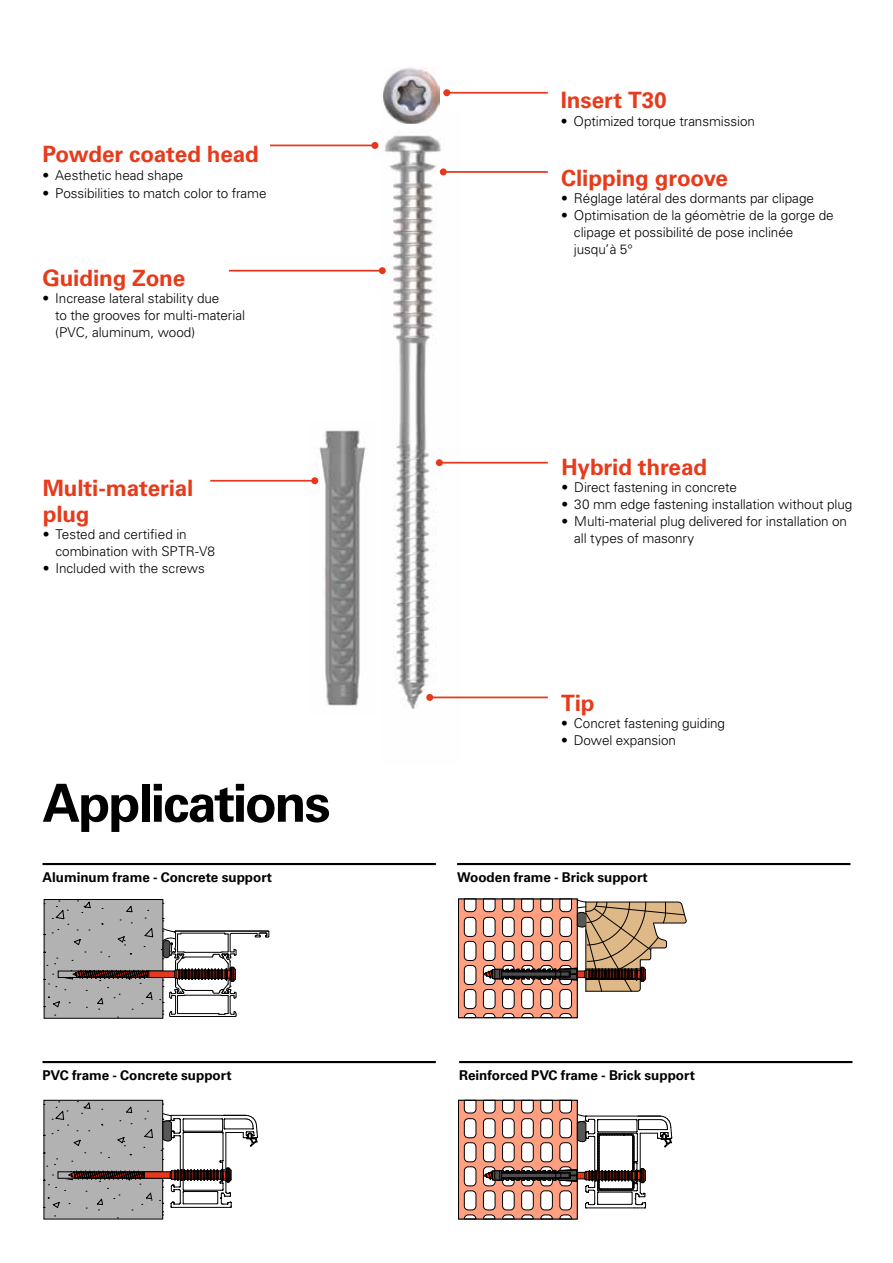
<style>
.page{position:relative;width:893px;height:1263px;background:#fff}
.page>*{position:absolute;margin:0;border:0;box-sizing:border-box;transform-origin:0 0}
.t1{font:700 52.5px "Univers LT Std";letter-spacing:-.04em;color:#000}
.t2{font:700 22.5px/25.5px "Univers LT Std";letter-spacing:-.005em;color:#e73b1c}
.t3{font:300 13.5px/17px "Univers LT Std";letter-spacing:-.005em;color:#000}
.t4{font:700 13.5px "Univers LT Std";letter-spacing:-.005em;color:#000}
</style>
<div class="page">
<img style="left:381px;top:123px;width:79px;height:586px">
<hr style="left:229px;top:270px;width:153px;height:2px;background:#e6381c">
<div style="left:379px;top:267px;width:7px;height:7px;background:#e6381c;border-radius:50%"></div>
<hr style="left:430px;top:696px;width:118px;height:2px;background:#e6381c">
<div style="left:426px;top:694px;width:7px;height:7px;background:#e6381c;border-radius:50%"></div>
<hr style="left:270px;top:145px;width:105px;height:1px;background:#e6381c">
<div style="left:371px;top:142px;width:7px;height:7px;background:#e6381c;border-radius:50%"></div>
<img style="left:384px;top:68px;width:55px;height:55px">
<hr style="left:443px;top:171px;width:105px;height:2px;background:#e6381c">
<div style="left:440px;top:168px;width:7px;height:7px;background:#e6381c;border-radius:50%"></div>
<hr style="left:439px;top:462px;width:109px;height:2px;background:#e6381c">
<div style="left:436px;top:459px;width:7px;height:7px;background:#e6381c;border-radius:50%"></div>
<hr style="left:447px;top:92px;width:101px;height:2px;background:#e6381c">
<div style="left:443px;top:89px;width:7px;height:7px;background:#e6381c;border-radius:50%"></div>
<svg style="left:43px;top:900px;width:227px;height:118px"></svg>
<div style="left:460px;top:900px;width:116px;height:116px;background:#ff9f80"></div>
<div style="left:502px;top:989px;width:12px;height:19px;background:#fff;border-radius:4px"></div>
<div style="left:502px;top:989px;width:13px;height:20px;border:1px solid #000;border-radius:4px"></div>
<div style="left:483px;top:989px;width:12px;height:19px;background:#fff;border-radius:4px"></div>
<div style="left:483px;top:989px;width:12px;height:20px;border:1px solid #000;border-radius:4px"></div>
<div style="left:464px;top:989px;width:12px;height:19px;background:#fff;border-radius:4px"></div>
<div style="left:464px;top:989px;width:12px;height:20px;border:1px solid #000;border-radius:4px"></div>
<div style="left:522px;top:989px;width:11px;height:19px;background:#fff;border-radius:4px"></div>
<div style="left:521px;top:989px;width:13px;height:20px;border:1px solid #000;border-radius:4px"></div>
<div style="left:541px;top:989px;width:11px;height:19px;background:#fff;border-radius:4px"></div>
<div style="left:540px;top:989px;width:13px;height:20px;border:1px solid #000;border-radius:4px"></div>
<div style="left:560px;top:989px;width:11px;height:19px;background:#fff;border-radius:4px"></div>
<div style="left:559px;top:989px;width:13px;height:20px;border:1px solid #000;border-radius:4px"></div>
<svg style="left:502px;top:1013px;width:13px;height:3px"></svg>
<svg style="left:463px;top:1013px;width:33px;height:3px"></svg>
<svg style="left:521px;top:1013px;width:13px;height:3px"></svg>
<svg style="left:540px;top:1013px;width:13px;height:3px"></svg>
<svg style="left:559px;top:1013px;width:13px;height:3px"></svg>
<div style="left:458px;top:898px;width:120px;height:120px;border:1px solid #000"></div>
<svg style="left:463px;top:898px;width:224px;height:94px"></svg>
<svg style="left:460px;top:1102px;width:116px;height:115px"></svg>
<div style="left:502px;top:1190px;width:13px;height:20px;border:1px solid #000;border-radius:4px"></div>
<div style="left:483px;top:1190px;width:12px;height:20px;border:1px solid #000;border-radius:4px"></div>
<div style="left:464px;top:1190px;width:12px;height:20px;border:1px solid #000;border-radius:4px"></div>
<div style="left:521px;top:1190px;width:13px;height:20px;border:1px solid #000;border-radius:4px"></div>
<div style="left:540px;top:1190px;width:13px;height:20px;border:1px solid #000;border-radius:4px"></div>
<div style="left:559px;top:1190px;width:13px;height:20px;border:1px solid #000;border-radius:4px"></div>
<svg style="left:502px;top:1214px;width:13px;height:6px"></svg>
<svg style="left:463px;top:1214px;width:33px;height:6px"></svg>
<svg style="left:521px;top:1214px;width:13px;height:6px"></svg>
<svg style="left:540px;top:1214px;width:13px;height:6px"></svg>
<svg style="left:559px;top:1214px;width:13px;height:6px"></svg>
<div style="left:458px;top:1100px;width:120px;height:119px;border:1px solid #000"></div>
<svg style="left:463px;top:1099px;width:209px;height:109px"></svg>
<svg style="left:43px;top:1101px;width:215px;height:118px"></svg>
<img style="left:310px;top:430px;width:57px;height:276px">
<hr style="left:43px;top:863px;width:393px;height:2px;background:#000">
<hr style="left:457px;top:863px;width:393px;height:2px;background:#000">
<hr style="left:43px;top:1061px;width:393px;height:2px;background:#000">
<hr style="left:459px;top:1061px;width:393px;height:2px;background:#000">
<hr style="left:210px;top:480px;width:105px;height:2px;background:#e6381c">
<div style="left:311px;top:477px;width:7px;height:7px;background:#e6381c;border-radius:50%"></div>
<h2 class="t2" style="left:43px;top:142px;width:218px">Powder coated head</h2>
<p class="t3" style="left:43px;top:167px;width:142px">• Aesthetic head shape</p>
<p class="t3" style="left:43px;top:185px;width:226px">• Possibilities to match color to frame</p>
<h2 class="t2" style="left:43px;top:265px;width:144px">Guiding Zone</h2>
<p class="t3" style="left:55px;top:289px;width:191px;text-indent:-13px">• Increase lateral stability due<br>to the grooves for multi-material (PVC, aluminum, wood)</p>
<h2 class="t2" style="left:43px;top:476px;width:152px">Multi-material plug</h2>
<p class="t3" style="left:55px;top:525px;width:161px;text-indent:-13px">• Tested and certified in combination with SPTR-V8</p>
<p class="t3" style="left:43px;top:559px;width:164px">• Included with the screws</p>
<h1 class="t1" style="left:43px;top:772px;width:289px">Applications</h1>
<h2 class="t2" style="left:561px;top:88px;width:107px">Insert T30</h2>
<p class="t3" style="left:561px;top:113px;width:196px">• Optimized torque transmission</p>
<h2 class="t2" style="left:561px;top:165px;width:168px">Clipping groove</h2>
<p class="t3" style="left:561px;top:190px;width:254px">• Réglage latéral des dormants par clipage</p>
<p class="t3" style="left:574px;top:207px;width:261px;text-indent:-13px">• Optimisation de la géomètrie de la gorge de clipage et possibilité de pose inclinée jusqu’à 5°</p>
<h2 class="t2" style="left:562px;top:455px;width:147px">Hybrid thread</h2>
<p class="t3" style="left:562px;top:479px;width:177px">• Direct fastening in concrete</p>
<p class="t3" style="left:562px;top:496px;width:292px">• 30 mm edge fastening installation without plug</p>
<p class="t3" style="left:574px;top:513px;width:274px;text-indent:-13px">• Multi-material plug delivered for installation on all types of masonry</p>
<h2 class="t2" style="left:561px;top:691px;width:35px">Tip</h2>
<p class="t3" style="left:561px;top:715px;width:166px">• Concret fastening guiding</p>
<p class="t3" style="left:561px;top:732px;width:116px">• Dowel expansion</p>
<p class="t4" style="left:43px;top:869px;width:231px">Aluminum frame - Concrete support</p>
<p class="t4" style="left:457px;top:869px;width:192px">Wooden frame - Brick support</p>
<p class="t4" style="left:43px;top:1067px;width:191px">PVC frame - Concrete support</p>
<p class="t4" style="left:459px;top:1067px;width:237px">Reinforced PVC frame - Brick support</p>
</div>
